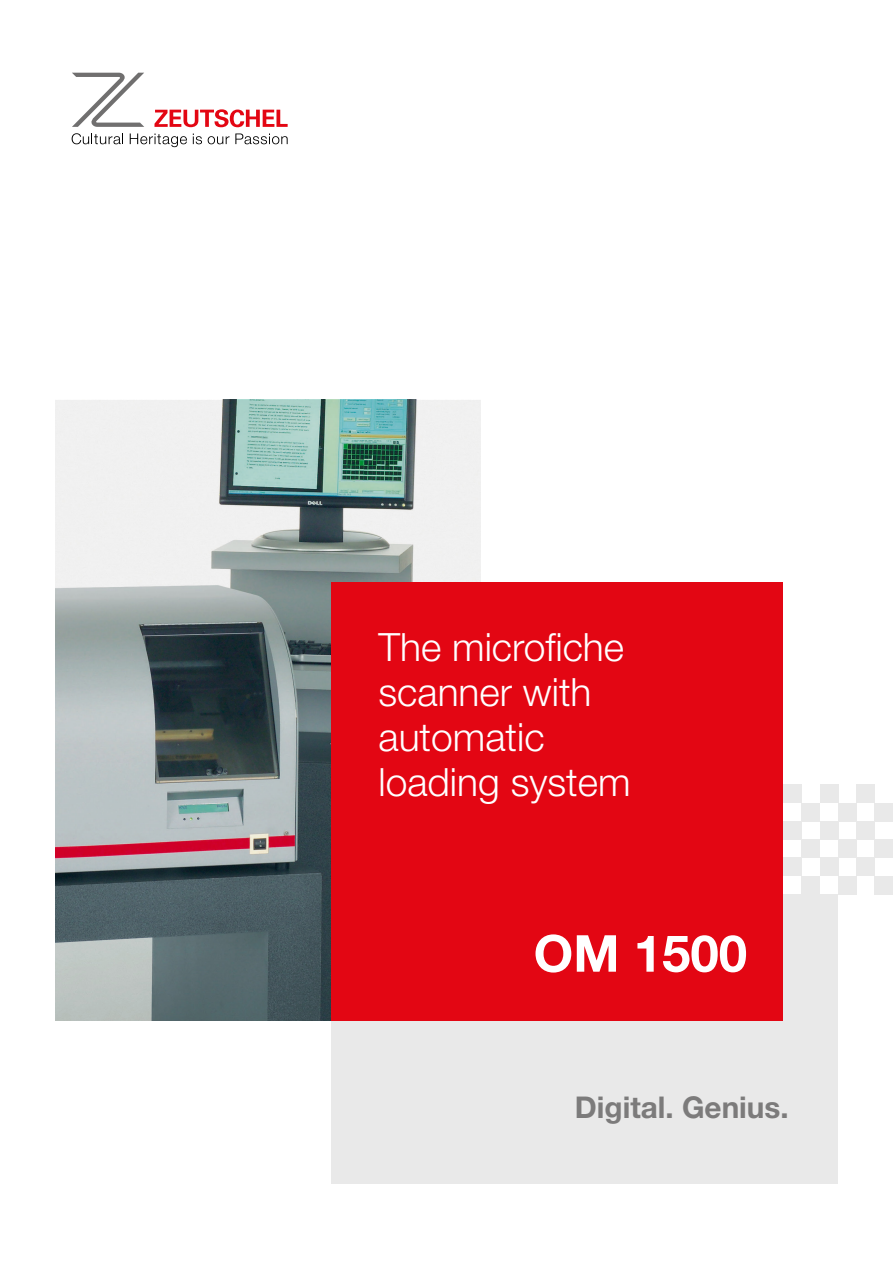
<style>
.page{position:relative;width:893px;height:1263px;background:#fff}
.page>*{position:absolute;margin:0;border:0;box-sizing:border-box;transform-origin:0 0}
.t1{font:700 51px "Helvetica Neue LT Pro";color:#fff}
.t2{font:300 39px/45px "Helvetica Neue LT Pro";color:#fff}
.t3{font:700 30px "Helvetica Neue LT Pro";color:#7c7b7b}
</style>
<div class="page">
<svg style="left:55px;top:400px;width:425px;height:620px"></svg>
<div style="left:770px;top:784px;width:31px;height:19px;background:#e9e9e9"></div>
<div style="left:770px;top:821px;width:31px;height:18px;background:#e9e9e9"></div>
<div style="left:770px;top:858px;width:31px;height:18px;background:#e9e9e9"></div>
<div style="left:801px;top:803px;width:19px;height:18px;background:#e9e9e9"></div>
<div style="left:801px;top:839px;width:19px;height:19px;background:#e9e9e9"></div>
<div style="left:801px;top:876px;width:19px;height:31px;background:#e9e9e9"></div>
<div style="left:820px;top:784px;width:18px;height:19px;background:#e9e9e9"></div>
<div style="left:820px;top:821px;width:18px;height:18px;background:#e9e9e9"></div>
<div style="left:820px;top:858px;width:18px;height:18px;background:#e9e9e9"></div>
<div style="left:838px;top:803px;width:18px;height:18px;background:#e9e9e9"></div>
<div style="left:838px;top:839px;width:18px;height:19px;background:#e9e9e9"></div>
<div style="left:838px;top:876px;width:18px;height:18px;background:#e9e9e9"></div>
<div style="left:856px;top:784px;width:19px;height:19px;background:#e9e9e9"></div>
<div style="left:856px;top:821px;width:19px;height:18px;background:#e9e9e9"></div>
<div style="left:856px;top:858px;width:19px;height:18px;background:#e9e9e9"></div>
<div style="left:875px;top:803px;width:18px;height:18px;background:#e9e9e9"></div>
<div style="left:875px;top:839px;width:18px;height:19px;background:#e9e9e9"></div>
<div style="left:875px;top:876px;width:18px;height:18px;background:#e9e9e9"></div>
<div style="left:332px;top:894px;width:506px;height:289px;background:#e9e9e9"></div>
<div style="left:332px;top:583px;width:451px;height:437px;background:#e30613"></div>
<svg style="left:72px;top:133px;width:51px;height:11px"></svg>
<svg style="left:130px;top:133px;width:57px;height:14px"></svg>
<svg style="left:193px;top:133px;width:9px;height:11px"></svg>
<svg style="left:208px;top:133px;width:80px;height:11px"></svg>
<svg style="left:72px;top:73px;width:72px;height:54px"></svg>
<svg style="left:154px;top:109px;width:134px;height:18px"></svg>
<p class="t2" style="left:378px;top:624px;width:254px">The microfiche scanner with automatic loading system</p>
<p class="t1" style="left:534px;top:922px;width:215px">OM 1500</p>
<p class="t3" style="left:575px;top:1089px;width:215px">Digital. Genius.</p>
</div>
